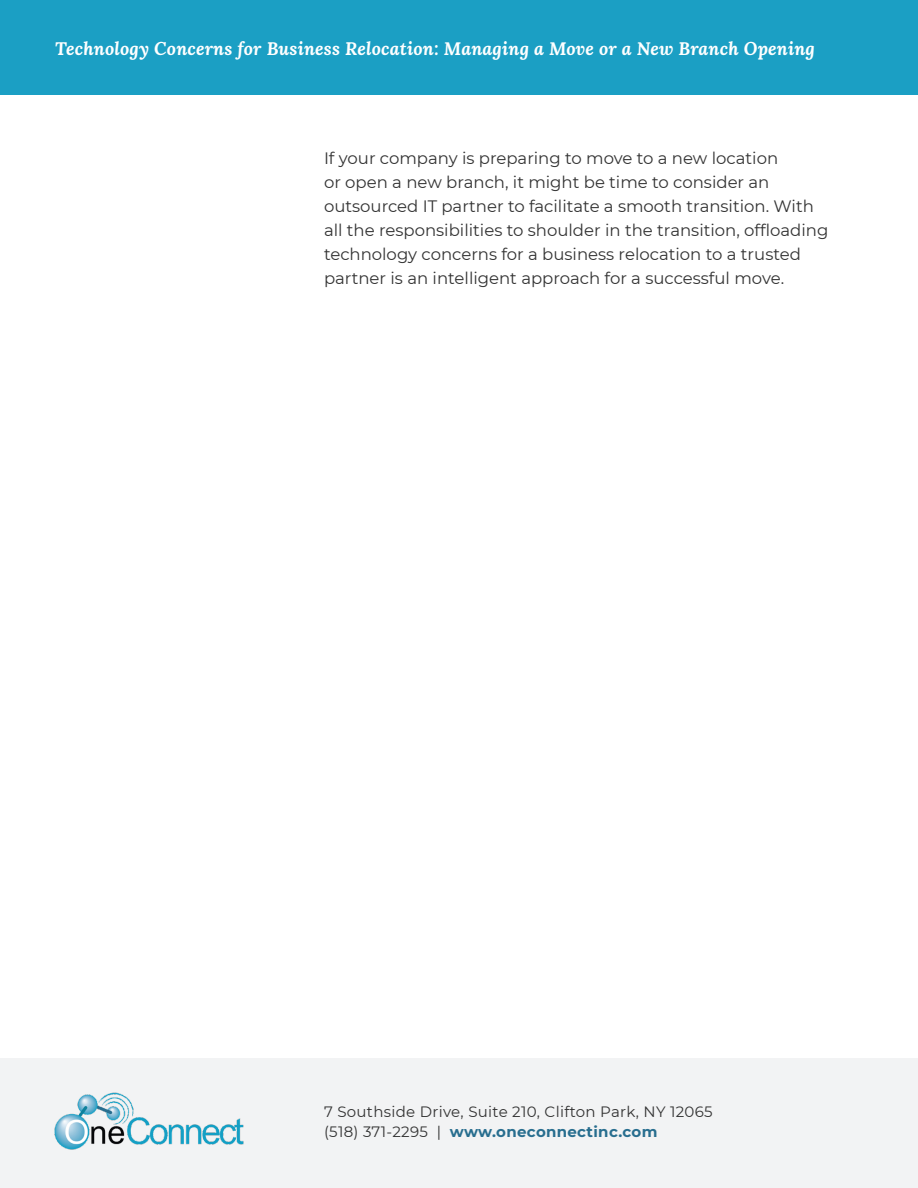
<style>
.page{position:relative;width:918px;height:1188px;background:#fff}
.page>*{position:absolute;margin:0;border:0;box-sizing:border-box;transform-origin:0 0}
.t1{font:italic 700 18px "Lora";letter-spacing:.01em;color:#fff}
.t2{font:16.5px/24px "Montserrat";color:#333}
.t3{font:15px/19.5px "Montserrat";letter-spacing:.02em;color:#333}
.s1{font-weight:700;color:#286e8f}
</style>
<div class="page">
<div style="left:0;top:0;width:918px;height:94px;background:#1b9fc4"></div>
<div style="left:0;top:1058px;width:918px;height:130px;background:#f2f3f4"></div>
<img style="left:54px;top:1092px;width:190px;height:58px">
<p class="t1" style="left:55px;top:36px;width:761px">Technology Concerns for Business Relocation: Managing a Move or a New Branch Opening</p>
<p class="t2" style="left:324px;top:145px;width:506px">If your company is preparing to move to a new location<br>or open a new branch, it might be time to consider an outsourced IT partner to facilitate a smooth transition. With all the responsibilities to shoulder in the transition, offloading technology concerns for a business relocation to a trusted partner is an intelligent approach for a successful move.</p>
<p class="t3" style="left:324px;top:1102px;width:390px">7 Southside Drive, Suite 210, Clifton Park, NY 12065 (518) 371-2295 | <span class="s1">www.oneconnectinc.com</span></p>
</div>
